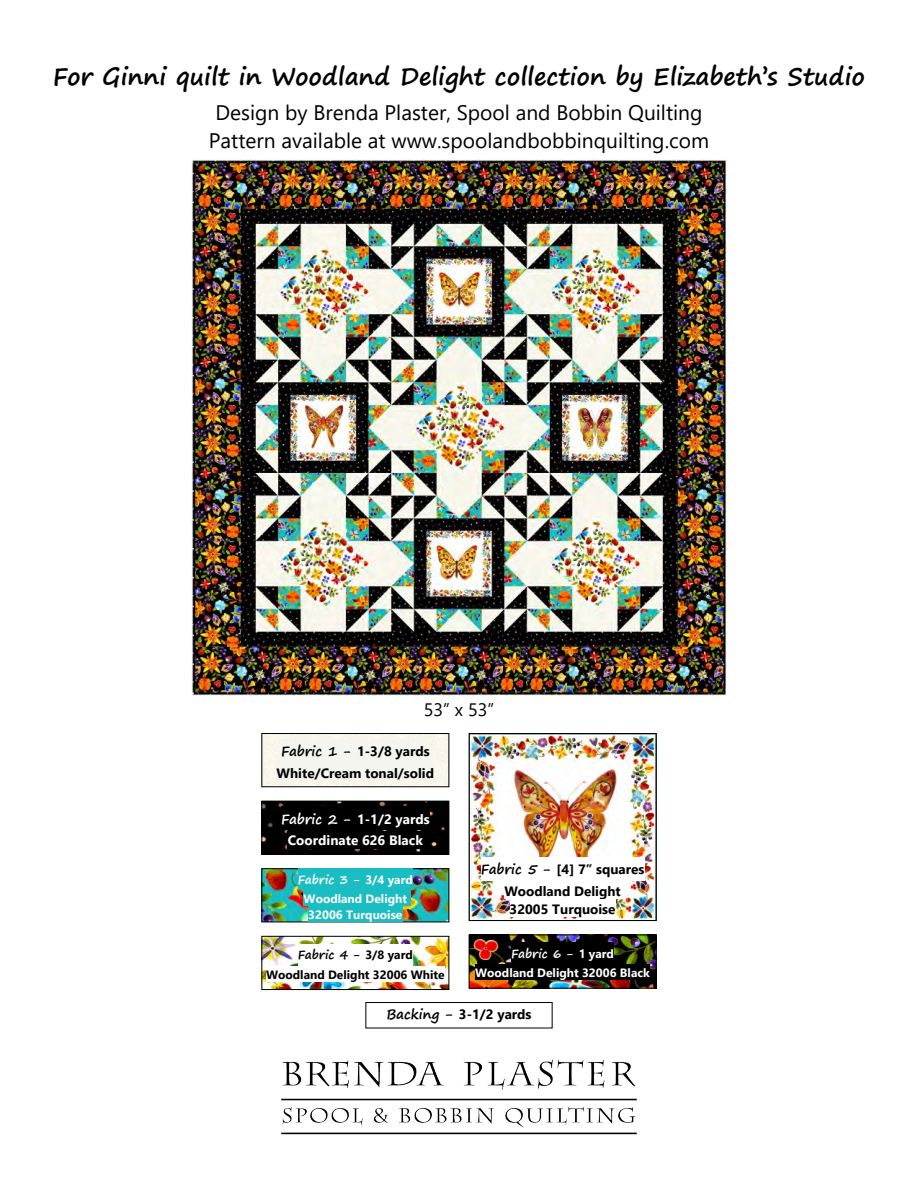
<style>
.page{position:relative;width:918px;height:1188px;background:#fff}
.page>*{position:absolute;margin:0;border:0;box-sizing:border-box;transform-origin:0 0}
.t1{font:700 24px "Segoe Print";color:#000}
.t2{font:21px/27.9px "Segoe UI";color:#000;text-align:center}
.t3{font:18px "Segoe UI";color:#000}
.t4{font:700 13.5px/21.6px "Segoe UI";color:#000;text-align:center}
.t5{font:700 13.5px/21.6px "Segoe UI";color:#fff;text-align:center}
.t6{font:700 12px/15.9px "Segoe UI";color:#fff;text-align:center}
.t7{font:700 12px "Segoe Print";color:#fff}
.t8{font:700 12px "Segoe UI";color:#000}
.t9{font:700 12px "Segoe Print";color:#000}
.s1{font-family:"Segoe Print"}
.s2{font-family:"Segoe UI"}
</style>
<div class="page">
<img style="left:262px;top:962px;width:375px;height:173px">
<img style="left:191px;top:160px;width:536px;height:535px">
<img style="left:263px;top:938px;width:184px;height:50px">
<div style="left:261px;top:936px;width:188px;height:54px;border:1px solid #000"></div>
<div style="left:298px;top:944px;width:67px;height:21px;background:#fff"></div>
<div style="left:365px;top:944px;width:48px;height:21px;background:#fff"></div>
<div style="left:266px;top:966px;width:179px;height:16px;background:#fff"></div>
<img style="left:263px;top:803px;width:184px;height:50px">
<div style="left:261px;top:801px;width:188px;height:54px;border:1px solid #000"></div>
<div style="left:281px;top:807px;width:76px;height:23px;background:#000"></div>
<div style="left:357px;top:807px;width:73px;height:23px;background:#000"></div>
<div style="left:288px;top:831px;width:135px;height:18px;background:#000"></div>
<div style="left:263px;top:735px;width:184px;height:50px;background:#f9f6ec"></div>
<div style="left:261px;top:733px;width:188px;height:54px;border:1px solid #000"></div>
<div style="left:281px;top:739px;width:76px;height:24px;background:#f5f5ef"></div>
<div style="left:357px;top:739px;width:73px;height:24px;background:#f5f5ef"></div>
<div style="left:277px;top:763px;width:157px;height:18px;background:#f5f5ef"></div>
<img style="left:263px;top:870px;width:184px;height:50px">
<div style="left:261px;top:868px;width:188px;height:54px;border:1px solid #000"></div>
<div style="left:298px;top:869px;width:67px;height:21px;background:#1abdc2"></div>
<div style="left:365px;top:869px;width:48px;height:21px;background:#1abdc2"></div>
<div style="left:304px;top:890px;width:103px;height:16px;background:#1abdc2"></div>
<hr style="left:407px;top:890px;width:3px;height:16px;background:#1abdc2">
<div style="left:308px;top:906px;width:94px;height:16px;background:#1abdc2"></div>
<img style="left:471px;top:735px;width:184px;height:184px">
<div style="left:469px;top:733px;width:188px;height:188px;border:1px solid #000"></div>
<div style="left:481px;top:857px;width:76px;height:24px;background:#fff"></div>
<div style="left:557px;top:857px;width:88px;height:24px;background:#fff"></div>
<div style="left:504px;top:881px;width:117px;height:18px;background:#fff"></div>
<hr style="left:621px;top:881px;width:4px;height:18px;background:#fff">
<div style="left:510px;top:899px;width:106px;height:18px;background:#fff"></div>
<img style="left:471px;top:937px;width:184px;height:50px">
<div style="left:469px;top:935px;width:188px;height:54px;border:1px solid #000"></div>
<div style="left:511px;top:943px;width:68px;height:21px;background:#000"></div>
<div style="left:579px;top:943px;width:35px;height:21px;background:#000"></div>
<div style="left:475px;top:964px;width:175px;height:16px;background:#000"></div>
<div style="left:365px;top:1002px;width:188px;height:26px;border:1px solid #000"></div>
<h1 class="t1" style="left:53px;top:65px;width:814px">For Ginni quilt in Woodland Delight collection by Elizabeth’s Studio</h1>
<h2 class="t2" style="left:209px;top:101px;width:502px">Design by Brenda Plaster, Spool and Bobbin Quilting<br>Pattern available at www.spoolandbobbinquilting.com</h2>
<h3 class="t3" style="left:424px;top:702px;width:72px">53” x 53”</h3>
<p class="t4" style="left:277px;top:742px;width:159px"><span class="s1">Fabric 1 -</span> 1-3/8 yards<br>White/Cream tonal/solid</p>
<p class="t5" style="left:281px;top:809px;width:150px"><span class="s1">Fabric 2 -</span> 1-1/2 yards<br>Coordinate 626 Black</p>
<p class="t4" style="left:481px;top:860px;width:165px"><span class="s1">Fabric 5 -</span> [4] 7” squares<br>Woodland Delight</p>
<p class="t4" style="left:510px;top:900px;width:107px">32005 Turquoise</p>
<p class="t7" style="left:511px;top:948px;width:104px">Fabric 6 - <span class="s2">1 yard</span></p>
<p class="t6" style="left:475px;top:966px;width:176px">Woodland Delight 32006 Black</p>
<p class="t4" style="left:386px;top:1005px;width:147px"><span class="s1">Backing -</span> 3-1/2 yards</p>
<p class="t7" style="left:298px;top:874px;width:117px">Fabric 3 - <span class="s2">3/4 yard</span></p>
<p class="t6" style="left:304px;top:892px;width:105px">Woodland Delight<br>32006 Turquoise</p>
<p class="t9" style="left:298px;top:949px;width:117px">Fabric 4 - <span class="s2">3/8 yard</span></p>
<p class="t8" style="left:266px;top:970px;width:180px">Woodland Delight 32006 White</p>
</div>
